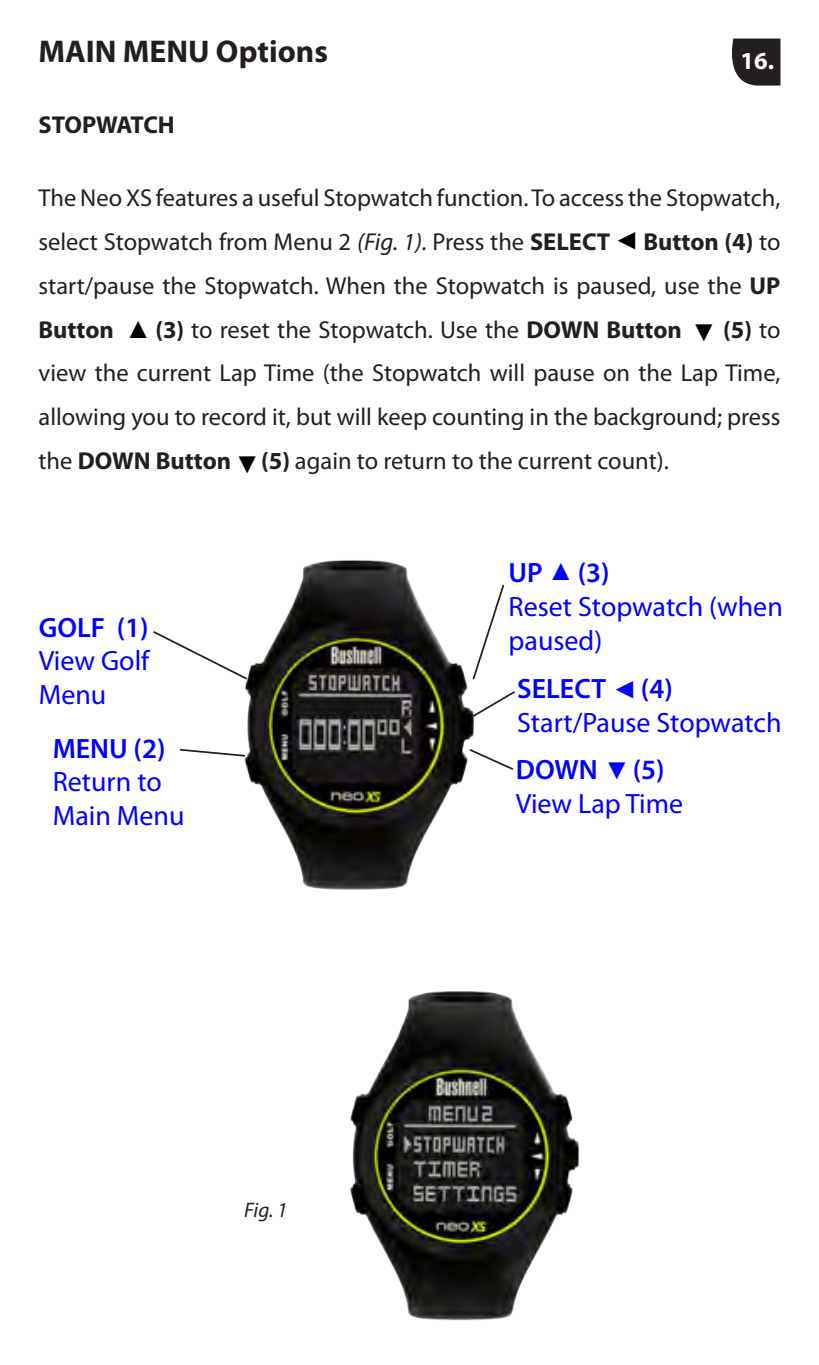
<style>
.page{position:relative;width:819px;height:1365px;background:#fff}
.page>*{position:absolute;margin:0;border:0;box-sizing:border-box;transform-origin:0 0}
.t1{font:700 31.5px "Myriad Pro";color:#231f20}
.t2{font:28px/33.6px "Myriad Pro";color:#00f}
.t3{font:600 28px "Myriad Pro";color:#00f}
.t4{font:24.5px/43.8px "Myriad Pro";color:#231f20;text-align:justify}
.t5{font:700 24.5px "Myriad Pro";letter-spacing:-.02em;color:#231f20}
.t6{font:700 24.5px "Myriad Pro";color:#fff}
.t7{font:24.5px "Arial";color:#00f}
.t8{font:24.5px "Arial";color:#000}
.t9{font:italic 21px "Myriad Pro";color:#231f20}
.s1{font-style:italic}
.s2{font-weight:700}
.s3{font-family:"Arial";color:#000}
</style>
<div class="page">
<img style="left:244px;top:560px;width:230px;height:330px">
<svg style="left:732px;top:39px;width:48px;height:47px;background:#343031"></svg>
<svg style="left:153px;top:629px;width:96px;height:52px"></svg>
<svg style="left:180px;top:747px;width:67px;height:10px"></svg>
<svg style="left:467px;top:747px;width:47px;height:24px"></svg>
<svg style="left:471px;top:582px;width:34px;height:99px"></svg>
<svg style="left:470px;top:689px;width:45px;height:29px"></svg>
<img style="left:349px;top:991px;width:230px;height:330px">
<p class="t1" style="left:38px;top:31px;width:291px">MAIN MENU Options</p>
<p class="t5" style="left:38px;top:109px;width:138px">STOPWATCH</p>
<p class="t6" style="left:740px;top:44px;width:35px">16.</p>
<p class="t4" style="left:38px;top:176px;width:743px">The Neo XS features a useful Stopwatch function. To access the Stopwatch, select Stopwatch from Menu 2 <span class="s1">(Fig. 1).</span> Press the <span class="s2">SELECT</span> <span class="s3">◄</span> <span class="s2">Button (4)</span> to start/pause the Stopwatch. When the Stopwatch is paused, use the <span class="s2">UP Button</span></p>
<p class="t4" style="left:126px;top:307px;width:557px"><span class="s3">▲</span> <span class="s2">(3)</span> to reset the Stopwatch. Use the <span class="s2">DOWN Button</span></p>
<p class="t4" style="left:39px;top:307px;width:743px;text-indent:684px"><span class="s2">(5)</span> to view the current Lap Time (the Stopwatch will pause on the Lap Time, allowing you to record it, but will keep counting in the background; press the <span class="s2">DOWN Button (5)</span> again to return to the current count).</p>
<p class="t8" style="left:692px;top:316px;width:26px">▼</p>
<p class="t8" style="left:235px;top:448px;width:26px">▼</p>
<p class="t3" style="left:39px;top:609px;width:111px">GOLF (1)</p>
<p class="t2" style="left:39px;top:643px;width:112px">View Golf<br>Menu</p>
<p class="t3" style="left:53px;top:730px;width:114px">MENU (2)</p>
<p class="t2" style="left:53px;top:764px;width:133px">Return to<br>Main Menu</p>
<p class="t9" style="left:244px;top:1196px;width:45px">Fig. 1</p>
<p class="t3" style="left:508px;top:555px;width:102px">UP (3)</p>
<p class="t2" style="left:508px;top:589px;width:276px">Reset Stopwatch (when paused)</p>
<p class="t7" style="left:549px;top:555px;width:26px">▲</p>
<p class="t3" style="left:517px;top:670px;width:157px">SELECT (4)</p>
<p class="t2" style="left:517px;top:705px;width:266px">Start/Pause Stopwatch</p>
<p class="t7" style="left:612px;top:673px;width:26px">◄</p>
<p class="t3" style="left:516px;top:752px;width:150px">DOWN (5)</p>
<p class="t2" style="left:516px;top:786px;width:169px">View Lap Time</p>
<p class="t7" style="left:604px;top:754px;width:26px">▼</p>
</div>
